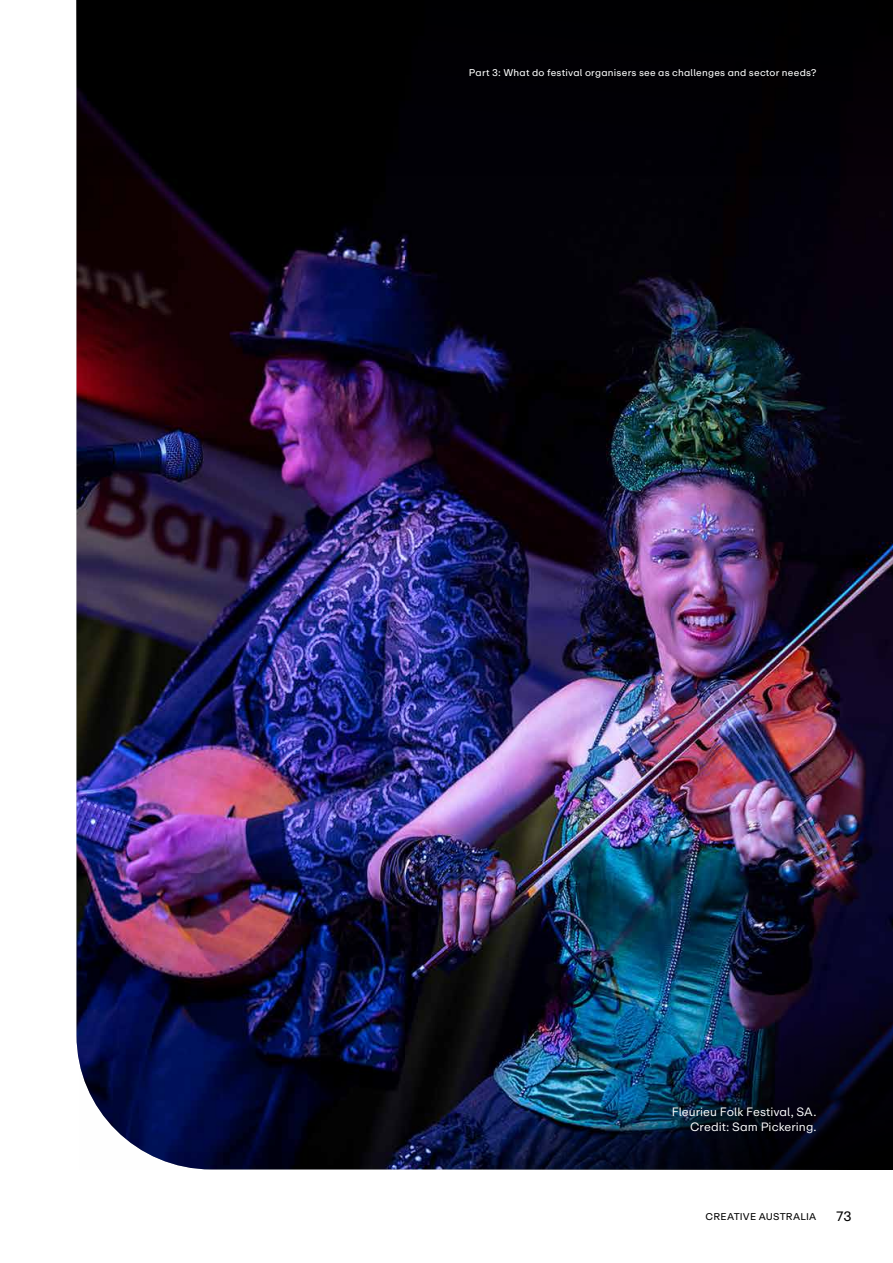
<style>
.page{position:relative;width:893px;height:1263px;background:#fff}
.page>*{position:absolute;margin:0;border:0;box-sizing:border-box;transform-origin:0 0}
.t1{font:13.5px "ABC Repro";color:#000}
.t2{font:12px/14.4px "ABC Repro Screen";color:#fff;text-align:right}
.t3{font:9.75px "ABC Repro";letter-spacing:.02em;color:#fff}
.t4{font:9.75px "ABC Repro";letter-spacing:.02em;color:#000}
</style>
<div class="page">
<img style="left:77px;top:176px;width:816px;height:884px">
<div style="left:77px;top:0;width:816px;height:176px;background:#000"></div>
<img style="left:79px;top:912px;width:814px;height:257px">
<p class="t3" style="left:469px;top:66px;width:349px">Part 3: What do festival organisers see as challenges and sector needs?</p>
<p class="t2" style="left:672px;top:1105px;width:146px">Fleurieu Folk Festival, SA.<br>Credit: Sam Pickering.</p>
<p class="t4" style="left:706px;top:1210px;width:112px">CREATIVE AUSTRALIA</p>
<h1 class="t1" style="left:836px;top:1207px;width:17px">73</h1>
</div>
